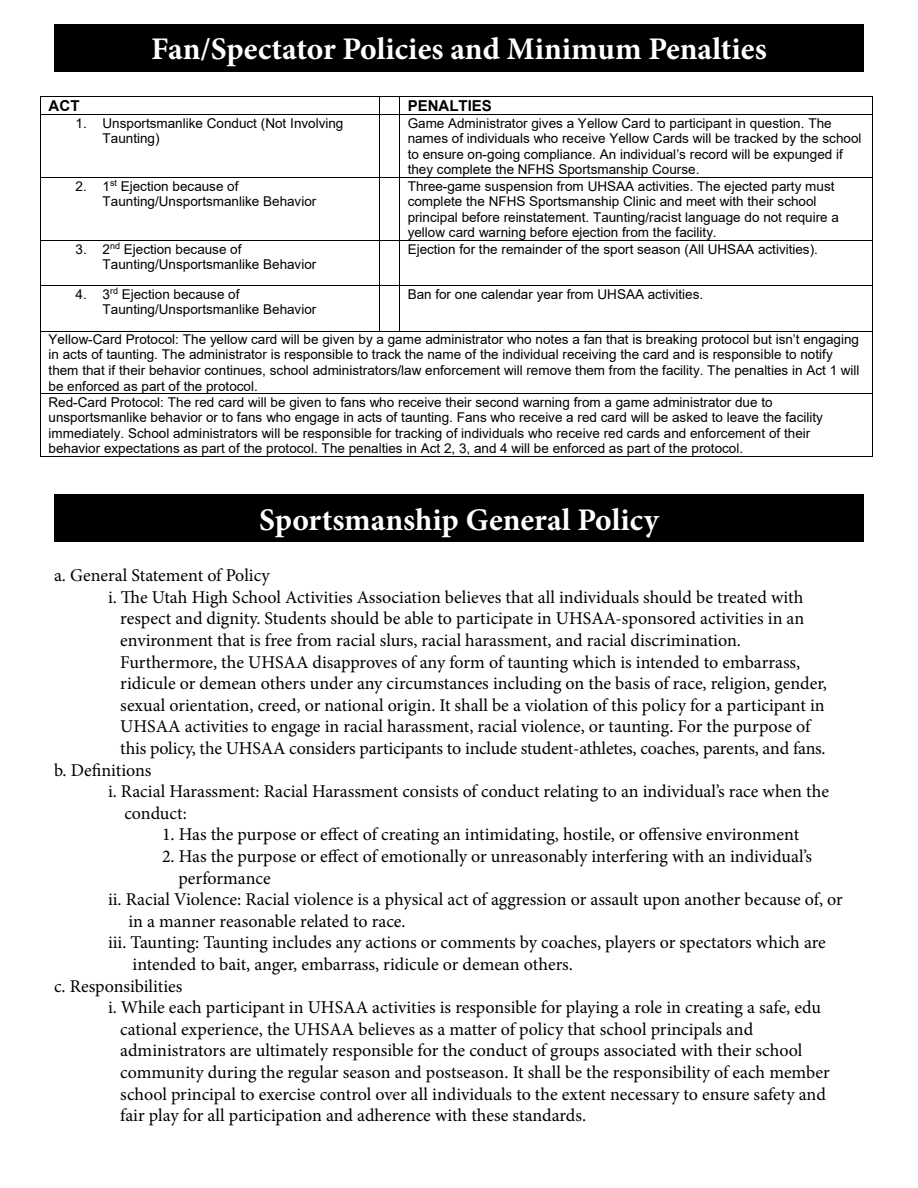
<style>
.page{position:relative;width:918px;height:1188px;background:#fff}
.page>*{position:absolute;margin:0;border:0;box-sizing:border-box;transform-origin:0 0}
.t1{font:700 31.5px "Minion Pro";color:#fff}
.t2{font:18px "Minion Pro";color:#000}
.t3{font:700 15px "Arial";color:#000}
.t4{font:13.5px/15.6px "Arial";color:#000}
</style>
<div class="page">
<hr style="left:41px;top:96px;width:338px;height:1px;background:#000">
<hr style="left:400px;top:96px;width:472px;height:1px;background:#000">
<svg style="left:40px;top:96px;width:1px;height:19px"></svg>
<hr style="left:41px;top:114px;width:338px;height:1px;background:#000">
<svg style="left:379px;top:96px;width:21px;height:19px"></svg>
<hr style="left:400px;top:114px;width:472px;height:1px;background:#000">
<svg style="left:872px;top:96px;width:1px;height:19px"></svg>
<hr style="left:40px;top:115px;width:1px;height:62px;background:#000">
<hr style="left:379px;top:115px;width:1px;height:62px;background:#000">
<hr style="left:399px;top:115px;width:1px;height:62px;background:#000">
<hr style="left:872px;top:115px;width:1px;height:62px;background:#000">
<hr style="left:41px;top:177px;width:338px;height:1px;background:#000">
<svg style="left:379px;top:177px;width:21px;height:1px"></svg>
<hr style="left:400px;top:177px;width:472px;height:1px;background:#000">
<hr style="left:40px;top:178px;width:1px;height:62px;background:#000">
<hr style="left:379px;top:178px;width:1px;height:62px;background:#000">
<hr style="left:399px;top:178px;width:1px;height:62px;background:#000">
<hr style="left:872px;top:178px;width:1px;height:62px;background:#000">
<hr style="left:41px;top:240px;width:338px;height:1px;background:#000">
<svg style="left:379px;top:240px;width:21px;height:1px"></svg>
<hr style="left:400px;top:240px;width:472px;height:1px;background:#000">
<hr style="left:40px;top:241px;width:1px;height:44px;background:#000">
<hr style="left:379px;top:241px;width:1px;height:44px;background:#000">
<hr style="left:399px;top:241px;width:1px;height:44px;background:#000">
<hr style="left:872px;top:241px;width:1px;height:44px;background:#000">
<hr style="left:41px;top:285px;width:338px;height:1px;background:#000">
<svg style="left:379px;top:285px;width:21px;height:1px"></svg>
<hr style="left:400px;top:285px;width:472px;height:1px;background:#000">
<hr style="left:40px;top:286px;width:1px;height:45px;background:#000">
<hr style="left:379px;top:286px;width:1px;height:45px;background:#000">
<hr style="left:399px;top:286px;width:1px;height:45px;background:#000">
<hr style="left:872px;top:286px;width:1px;height:45px;background:#000">
<hr style="left:41px;top:331px;width:338px;height:1px;background:#000">
<svg style="left:379px;top:331px;width:21px;height:1px"></svg>
<hr style="left:400px;top:331px;width:472px;height:1px;background:#000">
<hr style="left:40px;top:331px;width:1px;height:62px;background:#000">
<hr style="left:872px;top:331px;width:1px;height:62px;background:#000">
<hr style="left:41px;top:393px;width:831px;height:1px;background:#000">
<hr style="left:40px;top:394px;width:1px;height:62px;background:#000">
<hr style="left:41px;top:456px;width:831px;height:1px;background:#000">
<hr style="left:872px;top:394px;width:1px;height:62px;background:#000">
<div style="left:54px;top:24px;width:810px;height:47px;background:#000"></div>
<div style="left:54px;top:495px;width:810px;height:47px;background:#000"></div>
<h1 class="t1" style="left:151px;top:27px;width:617px">Fan/Spectator Policies and Minimum Penalties</h1>
<p class="t3" style="left:49px;top:95px;width:32px">ACT</p>
<p class="t3" style="left:408px;top:95px;width:86px">PENALTIES</p>
<p class="t4" style="left:103px;top:115px;width:242px;text-indent:-27px">1. Unsportsmanlike Conduct (Not Involving<br>Taunting)</p>
<p class="t4" style="left:408px;top:115px;width:455px">Game Administrator gives a Yellow Card to participant in question. The names of individuals who receive Yellow Cards will be tracked by the school to ensure on-going compliance. An individual’s record will be expunged if they complete the NFHS Sportsmanship Course.</p>
<p class="t4" style="left:103px;top:178px;width:215px;text-indent:-27px">2. 1<sup>st</sup> Ejection because of<br>Taunting/Unsportsmanlike Behavior</p>
<p class="t4" style="left:408px;top:178px;width:433px">Three-game suspension from UHSAA activities. The ejected party must complete the NFHS Sportsmanship Clinic and meet with their school principal before reinstatement. Taunting/racist language do not require a yellow card warning before ejection from the facility.</p>
<p class="t4" style="left:103px;top:241px;width:215px;text-indent:-27px">3. 2<sup>nd</sup> Ejection because of<br>Taunting/Unsportsmanlike Behavior</p>
<p class="t4" style="left:408px;top:241px;width:412px">Ejection for the remainder of the sport season (All UHSAA activities).</p>
<p class="t4" style="left:103px;top:286px;width:215px;text-indent:-27px">4. 3<sup>rd</sup> Ejection because of<br>Taunting/Unsportsmanlike Behavior</p>
<p class="t4" style="left:408px;top:286px;width:297px">Ban for one calendar year from UHSAA activities.</p>
<p class="t4" style="left:49px;top:331px;width:812px">Yellow-Card Protocol: The yellow card will be given by a game administrator who notes a fan that is breaking protocol but isn’t engaging in acts of taunting. The administrator is responsible to track the name of the individual receiving the card and is responsible to notify them that if their behavior continues, school administrators/law enforcement will remove them from the facility. The penalties in Act 1 will be enforced as part of the protocol.<br>Red-Card Protocol: The red card will be given to fans who receive their second warning from a game administrator due to unsportsmanlike behavior or to fans who engage in acts of taunting. Fans who receive a red card will be asked to leave the facility immediately. School administrators will be responsible for tracking of individuals who receive red cards and enforcement of their behavior expectations as part of the protocol. The penalties in Act 2, 3, and 4 will be enforced as part of the protocol.</p>
<h1 class="t1" style="left:259px;top:498px;width:401px">Sportsmanship General Policy</h1>
<p class="t2" style="left:54px;top:563px;width:217px">a. General Statement of Policy</p>
<p class="t2" style="left:108px;top:585px;width:697px">i. The Utah High School Activities Association believes that all individuals should be treated with</p>
<p class="t2" style="left:120px;top:607px;width:685px">respect and dignity. Students should be able to participate in UHSAA-sponsored activities in an</p>
<p class="t2" style="left:120px;top:628px;width:622px">environment that is free from racial slurs, racial harassment, and racial discrimination.</p>
<p class="t2" style="left:120px;top:650px;width:681px">Furthermore, the UHSAA disapproves of any form of taunting which is intended to embarrass,</p>
<p class="t2" style="left:120px;top:671px;width:708px">ridicule or demean others under any circumstances including on the basis of race, religion, gender,</p>
<p class="t2" style="left:120px;top:693px;width:706px">sexual orientation, creed, or national origin. It shall be a violation of this policy for a participant in</p>
<p class="t2" style="left:120px;top:715px;width:692px">UHSAA activities to engage in racial harassment, racial violence, or taunting. For the purpose of</p>
<p class="t2" style="left:120px;top:736px;width:707px">this policy, the UHSAA considers participants to include student-athletes, coaches, parents, and fans.</p>
<p class="t2" style="left:54px;top:758px;width:99px">b. Definitions</p>
<p class="t2" style="left:108px;top:779px;width:722px">i. Racial Harassment: Racial Harassment consists of conduct relating to an individual’s race when the</p>
<p class="t2" style="left:124px;top:801px;width:64px">conduct:</p>
<p class="t2" style="left:162px;top:823px;width:639px">1. Has the purpose or effect of creating an intimidating, hostile, or offensive environment</p>
<p class="t2" style="left:162px;top:844px;width:652px">2. Has the purpose or effect of emotionally or unreasonably interfering with an individual’s</p>
<p class="t2" style="left:178px;top:866px;width:94px">performance</p>
<p class="t2" style="left:108px;top:887px;width:736px">ii. Racial Violence: Racial violence is a physical act of aggression or assault upon another because of, or</p>
<p class="t2" style="left:128px;top:909px;width:279px">in a manner reasonable related to race.</p>
<p class="t2" style="left:108px;top:931px;width:719px">iii. Taunting: Taunting includes any actions or comments by coaches, players or spectators which are</p>
<p class="t2" style="left:133px;top:952px;width:442px">intended to bait, anger, embarrass, ridicule or demean others.</p>
<p class="t2" style="left:54px;top:974px;width:130px">c. Responsibilities</p>
<p class="t2" style="left:108px;top:995px;width:715px">i. While each participant in UHSAA activities is responsible for playing a role in creating a safe, edu</p>
<p class="t2" style="left:120px;top:1017px;width:634px">cational experience, the UHSAA believes as a matter of policy that school principals and</p>
<p class="t2" style="left:120px;top:1039px;width:684px">administrators are ultimately responsible for the conduct of groups associated with their school</p>
<p class="t2" style="left:120px;top:1060px;width:711px">community during the regular season and postseason. It shall be the responsibility of each member</p>
<p class="t2" style="left:120px;top:1082px;width:707px">school principal to exercise control over all individuals to the extent necessary to ensure safety and</p>
<p class="t2" style="left:120px;top:1103px;width:467px">fair play for all participation and adherence with these standards.</p>
</div>
